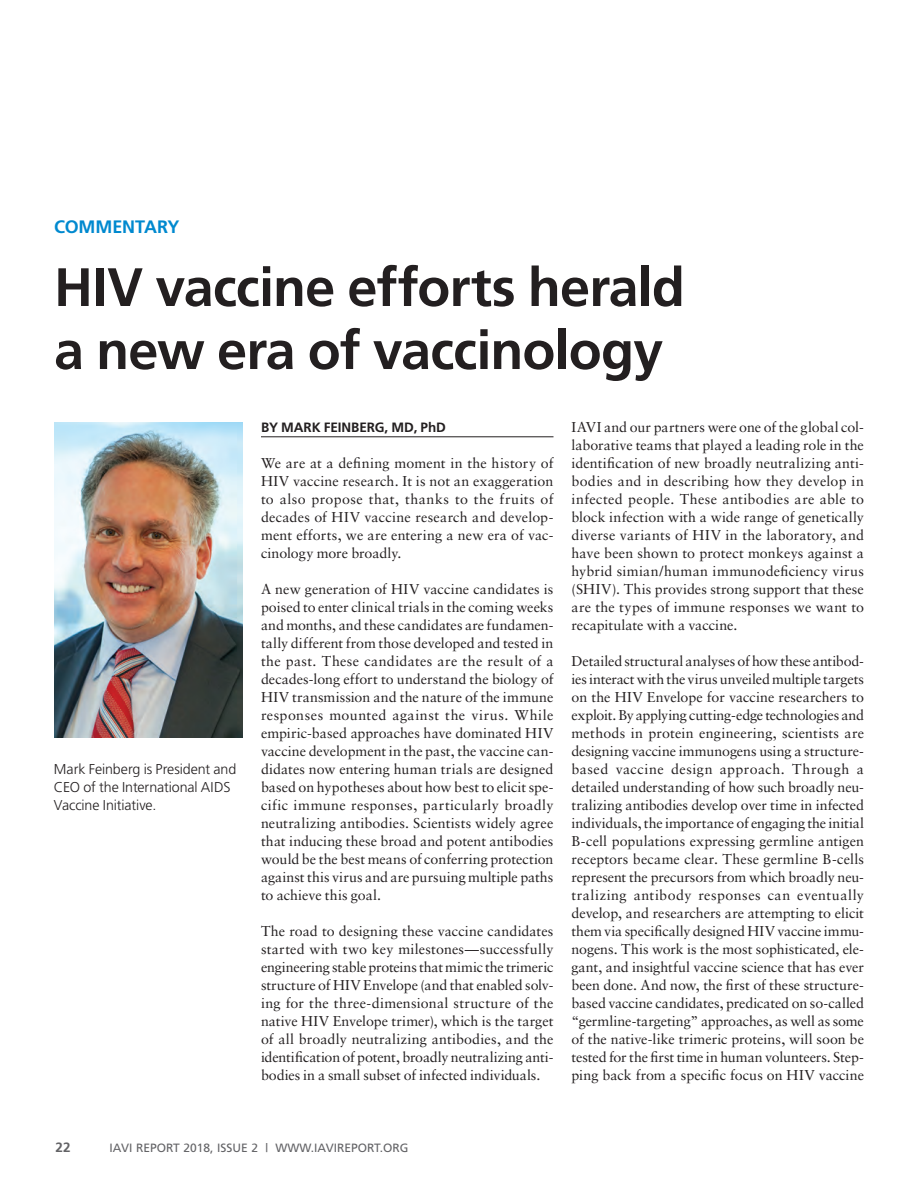
<style>
.page{position:relative;width:918px;height:1188px;background:#fff}
.page>*{position:absolute;margin:0;border:0;box-sizing:border-box;transform-origin:0 0}
.Article_Body_Text_In{font:700 54px/63px "Frutiger";letter-spacing:-.015em;color:#231f20}
.Article_Subhed{font:700 18px "Frutiger";letter-spacing:-.005em;color:#0089cf}
.Article_Body_Text_In-2{font:14.25px/18px "Sabon";color:#231f20;text-align:justify}
.Article_Subhed-2{font:300 14.25px/18px "Frutiger";letter-spacing:-.005em;color:#231f20}
.Article_Body_Text_In-3{font:700 13.5px "Frutiger";letter-spacing:-.005em;color:#231f20}
.t1{font:700 13.5px "Frutiger";color:#636366}
.t2{font:12px "Frutiger";color:#636366}
</style>
<div class="page">
<img style="left:54px;top:422px;width:189px;height:316px">
<hr style="left:261px;top:437px;width:293px;height:1px;background:#231f20">
<p class="Article_Subhed" style="left:54px;top:216px;width:127px">COMMENTARY</p>
<p class="Article_Body_Text_In" style="left:54px;top:255px;width:632px">HIV vaccine efforts herald a new era of vaccinology</p>
<p class="Article_Subhed-2" style="left:54px;top:760px;width:184px">Mark Feinberg is President and<br>CEO of the International AIDS<br>Vaccine Initiative.</p>
<p class="Article_Body_Text_In-3" style="left:261px;top:419px;width:186px">BY MARK FEINBERG, MD, PhD</p>
<p class="Article_Body_Text_In-2" style="left:261px;top:454px;width:294px">We are at a defining moment in the history of HIV vaccine research. It is not an exaggeration to also propose that, thanks to the fruits of decades of HIV vaccine research and develop&shy;ment efforts, we are entering a new era of vac&shy;cinology more broadly.</p>
<p class="Article_Body_Text_In-2" style="left:261px;top:580px;width:294px">A new generation of HIV vaccine candidates is poised to enter clinical trials in the coming weeks and months, and these candidates are fundamen&shy;tally different from those developed and tested in the past. These candidates are the result of a decades-long effort to understand the biology of HIV transmission and the nature of the immune responses mounted against the virus. While empiric-based approaches have dominated HIV vaccine development in the past, the vaccine can&shy;didates now entering human trials are designed based on hypotheses about how best to elicit spe&shy;cific immune responses, particularly broadly neutralizing antibodies. Scientists widely agree that inducing these broad and potent antibodies would be the best means of conferring protection against this virus and are pursuing multiple paths to achieve this goal.</p>
<p class="Article_Body_Text_In-2" style="left:261px;top:922px;width:294px">The road to designing these vaccine candidates started with two key milestones—successfully engineering stable proteins that mimic the trimeric structure of HIV Envelope (and that enabled solv&shy;ing for the three-dimensional structure of the native HIV Envelope trimer), which is the target of all broadly neutralizing antibodies, and the identification of potent, broadly neutralizing anti&shy;bodies in a small subset of infected individuals.</p>
<p class="Article_Body_Text_In-2" style="left:572px;top:418px;width:294px">IAVI and our partners were one of the global col&shy;laborative teams that played a leading role in the identification of new broadly neutralizing anti&shy;bodies and in describing how they develop in infected people. These antibodies are able to block infection with a wide range of genetically diverse variants of HIV in the laboratory, and have been shown to protect monkeys against a hybrid simian/human immunodeficiency virus (SHIV). This provides strong support that these are the types of immune responses we want to recapitulate with a vaccine.</p>
<p class="Article_Body_Text_In-2" style="left:572px;top:652px;width:294px">Detailed structural analyses of how these antibod&shy;ies interact with the virus unveiled multiple targets on the HIV Envelope for vaccine researchers to exploit. By applying cutting-edge technologies and methods in protein engineering, scientists are designing vaccine immunogens using a structure&shy;based vaccine design approach. Through a detailed understanding of how such broadly neu&shy;tralizing antibodies develop over time in infected individuals, the importance of engaging the initial B-cell populations expressing germline antigen receptors became clear. These germline B-cells represent the precursors from which broadly neu&shy;tralizing antibody responses can eventually develop, and researchers are attempting to elicit them via specifically designed HIV vaccine immu&shy;nogens. This work is the most sophisticated, ele&shy;gant, and insightful vaccine science that has ever been done. And now, the first of these structure&shy;based vaccine candidates, predicated on so-called “germline-targeting” approaches, as well as some of the native-like trimeric proteins, will soon be tested for the first time in human volunteers. Step&shy;ping back from a specific focus on HIV vaccine</p>
<p class="t1" style="left:56px;top:1139px;width:17px">22</p>
<p class="t2" style="left:110px;top:1141px;width:301px">IAVI REPORT 2018, ISSUE 2 | WWW.IAVIREPORT.ORG</p>
</div>
